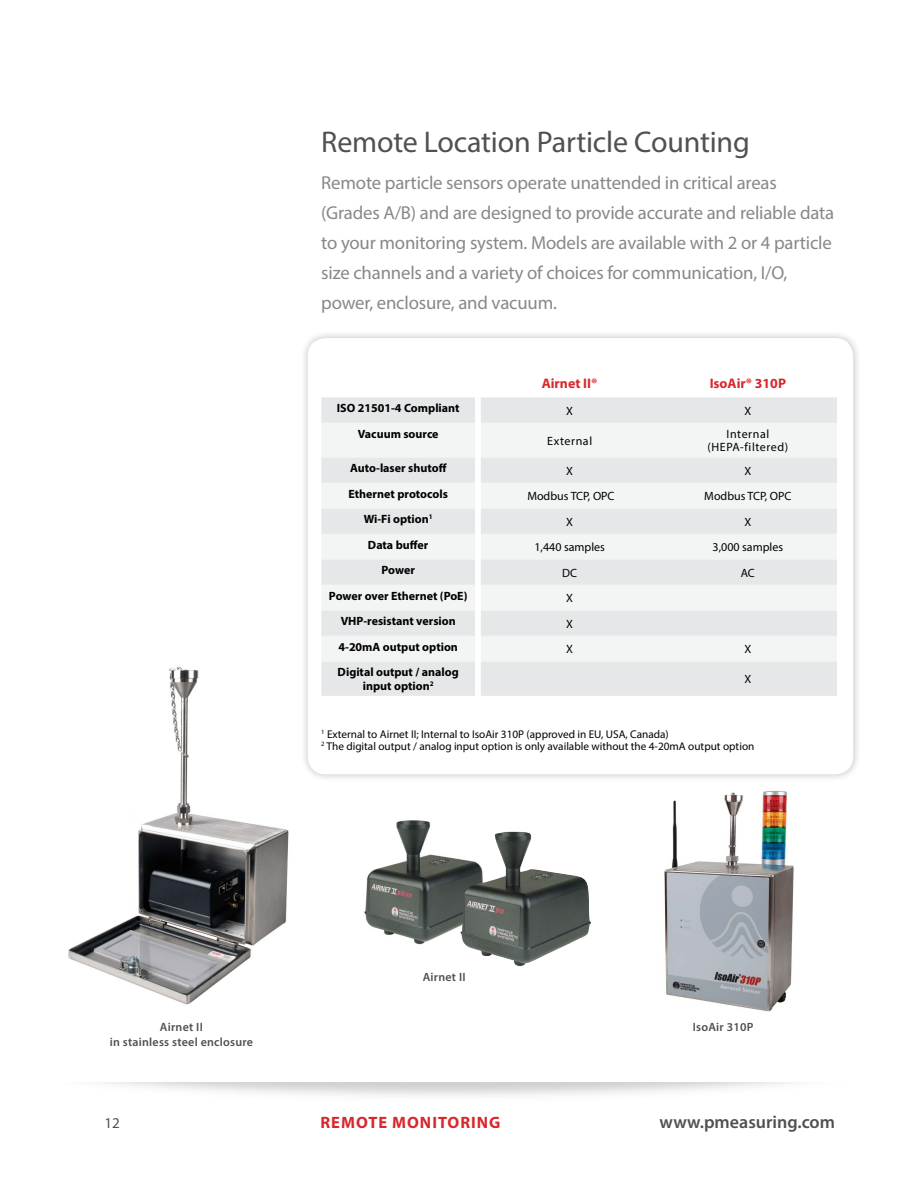
<style>
.page{position:relative;width:918px;height:1188px;background:#fff}
.page>*{position:absolute;margin:0;border:0;box-sizing:border-box;transform-origin:0 0}
.t1{font:30px "Myriad Pro";letter-spacing:-.005em;color:#524f4f}
.t2{font:18.75px/30px "Myriad Pro";letter-spacing:-.01em;color:#898888}
.t3{font:600 18px "Myriad Pro";color:#524f4f}
.t4{font:700 16.5px "Myriad Pro";letter-spacing:.06em;color:#d9272d}
.t5{font:15px "Myriad Pro";color:#524f4f}
.t6{font:700 13.8px "Myriad Pro";color:#d9272d}
.t7{font:700 12px/13.5px "Myriad Pro";color:#000;text-align:center}
.t8{font:12px "Myriad Pro";color:#000}
.t9{font:600 12px "Myriad Pro";letter-spacing:.02em;color:#524f4f}
.t10{font:12px/13.5px "Myriad Pro";letter-spacing:.05em;color:#000;text-align:center}
.t11{font:11.25px/12px "Myriad Pro";color:#000}
</style>
<div class="page">
<img style="left:664px;top:791px;width:130px;height:221px">
<img style="left:364px;top:820px;width:96px;height:125px">
<img style="left:460px;top:831px;width:131px;height:135px">
<img style="left:68px;top:666px;width:221px;height:339px">
<div style="left:300px;top:330px;width:561px;height:452px;background:#000;opacity:.25"></div>
<div style="left:308px;top:338px;width:545px;height:436px;background:#fff;border-radius:18px"></div>
<div style="left:321px;top:397px;width:516px;height:299px;background:#e6e7e8"></div>
<svg style="left:321px;top:423px;width:516px;height:238px;fill:#f3f4f4"></svg>
<svg style="left:475px;top:397px;width:6px;height:299px"></svg>
<h1 class="t1" style="left:321px;top:124px;width:430px">Remote Location Particle Counting</h1>
<p class="t2" style="left:321px;top:167px;width:514px">Remote particle sensors operate unattended in critical areas (Grades A/B) and are designed to provide accurate and reliable data to your monitoring system. Models are available with 2 or 4 particle size channels and a variety of choices for communication, I/O, power, enclosure, and vacuum.</p>
<p class="t6" style="left:542px;top:375px;width:57px">Airnet II®</p>
<p class="t6" style="left:710px;top:375px;width:78px">IsoAir® 310P</p>
<p class="t7" style="left:337px;top:401px;width:124px">ISO 21501-4 Compliant</p>
<p class="t8" style="left:566px;top:403px;width:8px">X</p>
<p class="t8" style="left:744px;top:403px;width:8px">X</p>
<p class="t7" style="left:358px;top:427px;width:82px">Vacuum source</p>
<p class="t10" style="left:547px;top:434px;width:46px">External</p>
<p class="t10" style="left:707px;top:427px;width:82px">Internal (HEPA-filtered)</p>
<p class="t7" style="left:350px;top:461px;width:98px">Auto-laser shutoff</p>
<p class="t8" style="left:566px;top:463px;width:8px">X</p>
<p class="t8" style="left:744px;top:463px;width:8px">X</p>
<p class="t7" style="left:349px;top:487px;width:101px">Ethernet protocols</p>
<p class="t8" style="left:527px;top:489px;width:89px">Modbus TCP, OPC</p>
<p class="t8" style="left:704px;top:489px;width:89px">Modbus TCP, OPC</p>
<p class="t7" style="left:364px;top:512px;width:70px">Wi-Fi option<sup>1</sup></p>
<p class="t8" style="left:566px;top:514px;width:8px">X</p>
<p class="t8" style="left:744px;top:514px;width:8px">X</p>
<p class="t7" style="left:368px;top:538px;width:62px">Data buffer</p>
<p class="t8" style="left:534px;top:540px;width:72px">1,440 samples</p>
<p class="t8" style="left:713px;top:540px;width:72px">3,000 samples</p>
<p class="t7" style="left:382px;top:563px;width:35px">Power</p>
<p class="t8" style="left:562px;top:565px;width:16px">DC</p>
<p class="t8" style="left:741px;top:565px;width:16px">AC</p>
<p class="t7" style="left:329px;top:589px;width:140px">Power over Ethernet (PoE)</p>
<p class="t8" style="left:566px;top:591px;width:8px">X</p>
<p class="t7" style="left:341px;top:614px;width:117px">VHP-resistant version</p>
<p class="t8" style="left:566px;top:616px;width:8px">X</p>
<p class="t7" style="left:338px;top:640px;width:121px">4-20mA output option</p>
<p class="t8" style="left:566px;top:642px;width:8px">X</p>
<p class="t8" style="left:744px;top:642px;width:8px">X</p>
<p class="t7" style="left:338px;top:665px;width:123px">Digital output / analog input option<sup>2</sup></p>
<p class="t8" style="left:744px;top:672px;width:8px">X</p>
<p class="t11" style="left:321px;top:728px;width:435px"><sup>1</sup> External to Airnet II; Internal to IsoAir 310P (approved in EU, USA, Canada)<br><sup>2</sup> The digital output / analog input option is only available without the 4-20mA output option</p>
<p class="t9" style="left:423px;top:969px;width:44px">Airnet II</p>
<p class="t9" style="left:160px;top:1020px;width:44px">Airnet II</p>
<p class="t9" style="left:693px;top:1020px;width:62px">IsoAir 310P</p>
<p class="t9" style="left:110px;top:1035px;width:145px">in stainless steel enclosure</p>
<p class="t5" style="left:105px;top:1114px;width:17px">12</p>
<p class="t4" style="left:321px;top:1112px;width:182px">REMOTE MONITORING</p>
<p class="t3" style="left:660px;top:1111px;width:177px">www.pmeasuring.com</p>
</div>
